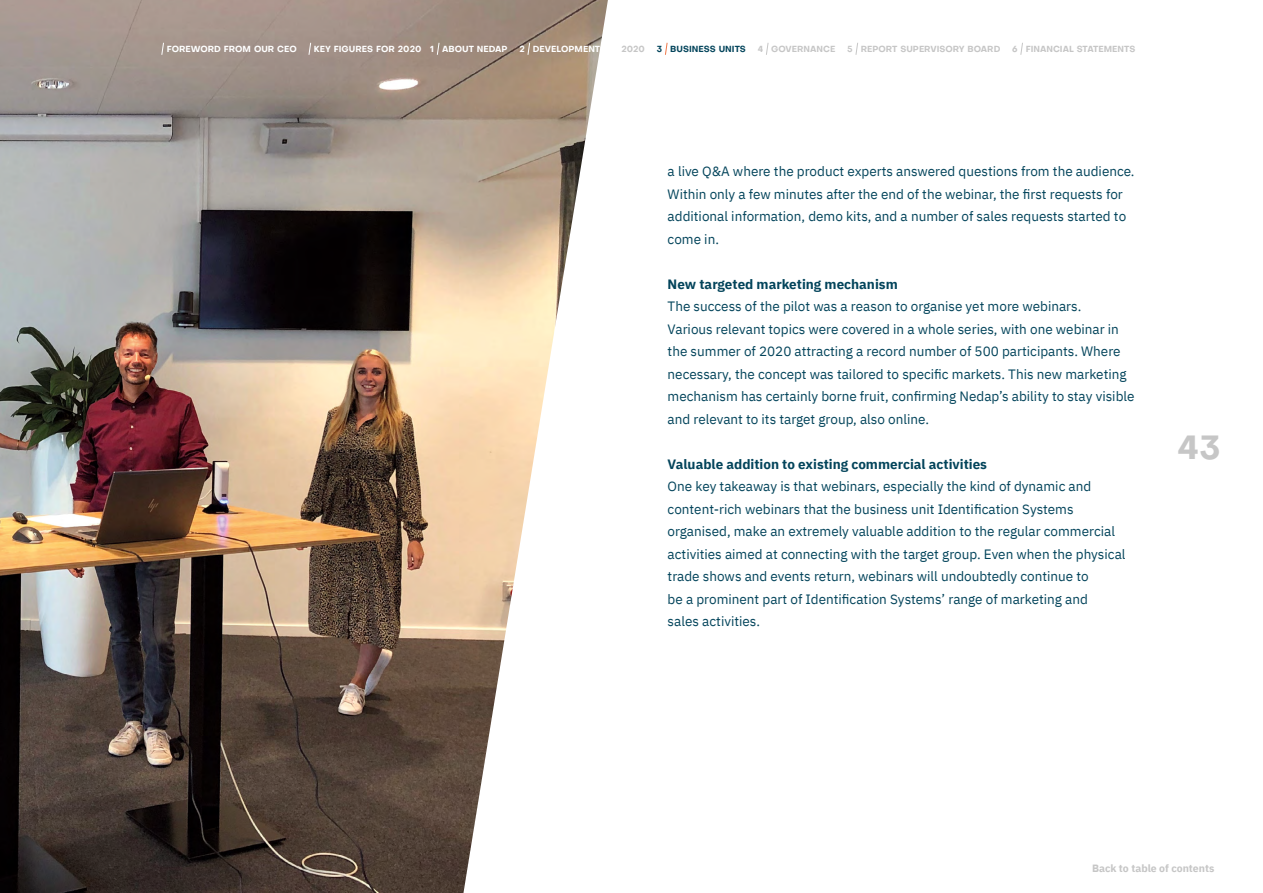
<style>
.page{position:relative;width:1263px;height:893px;background:#fff}
.page>*{position:absolute;margin:0;border:0;box-sizing:border-box;transform-origin:0 0}
.t1{font:700 33px "Objectivity";color:#c6c6c6}
.t2{font:13.5px/22.5px "IBM Plex Sans";color:#03445b}
.t3{font:700 13.5px "IBM Plex Sans";color:#03445b}
.t4{font:700 10.5px "IBM Plex Sans";color:#c6c6c6}
.t5{font:700 8.7px "Objectivity";color:#fff;scale:.96 1}
.t6{font:700 8.7px "Objectivity";color:#c6c6c6;scale:.96 1}
.t7{font:700 8.7px "Objectivity";color:#03445b;scale:.96 1}
.s1{color:#c6c6c6}
</style>
<div class="page">
<img style="left:0;top:0;width:608px;height:893px">
<svg style="left:161px;top:42px;width:3px;height:13px"></svg>
<svg style="left:308px;top:42px;width:3px;height:13px"></svg>
<svg style="left:437px;top:42px;width:3px;height:13px"></svg>
<svg style="left:527px;top:42px;width:3px;height:13px"></svg>
<svg style="left:665px;top:42px;width:3px;height:13px"></svg>
<svg style="left:766px;top:43px;width:3px;height:12px"></svg>
<svg style="left:855px;top:42px;width:3px;height:13px"></svg>
<svg style="left:1020px;top:42px;width:3px;height:13px"></svg>
<p class="t5" style="left:167px;top:43px;width:137px">FOREWORD FROM OUR CEO</p>
<p class="t5" style="left:314px;top:43px;width:203px">KEY FIGURES FOR 2020 1 ABOUT NEDAP</p>
<p class="t5" style="left:519px;top:43px;width:132px">2 DEVELOPMENTS IN <span class="s1">2020</span></p>
<p class="t7" style="left:657px;top:43px;width:94px">3 BUSINESS UNITS</p>
<p class="t6" style="left:758px;top:43px;width:83px">4 GOVERNANCE</p>
<p class="t6" style="left:847px;top:43px;width:161px">5 REPORT SUPERVISORY BOARD</p>
<p class="t6" style="left:1012px;top:43px;width:130px">6 FINANCIAL STATEMENTS</p>
<p class="t2" style="left:668px;top:159px;width:468px">a live Q&amp;A where the product experts answered questions from the audience.<br>Within only a few minutes after the end of the webinar, the first requests for additional information, demo kits, and a number of sales requests started to come in.</p>
<p class="t3" style="left:668px;top:273px;width:232px">New targeted marketing mechanism</p>
<p class="t2" style="left:668px;top:294px;width:468px">The success of the pilot was a reason to organise yet more webinars.<br>Various relevant topics were covered in a whole series, with one webinar in the summer of 2020 attracting a record number of 500 participants. Where necessary, the concept was tailored to specific markets. This new marketing mechanism has certainly borne fruit, confirming Nedap’s ability to stay visible and relevant to its target group, also online.</p>
<p class="t3" style="left:668px;top:453px;width:321px">Valuable addition to existing commercial activities</p>
<p class="t2" style="left:668px;top:474px;width:459px">One key takeaway is that webinars, especially the kind of dynamic and content-rich webinars that the business unit Identification Systems organised, make an extremely valuable addition to the regular commercial activities aimed at connecting with the target group. Even when the physical trade shows and events return, webinars will undoubtedly continue to<br>be a prominent part of Identification Systems’ range of marketing and<br>sales activities.</p>
<h1 class="t1" style="left:1177px;top:423px;width:45px">43</h1>
<p class="t4" style="left:1092px;top:860px;width:124px">Back to table of contents</p>
</div>
